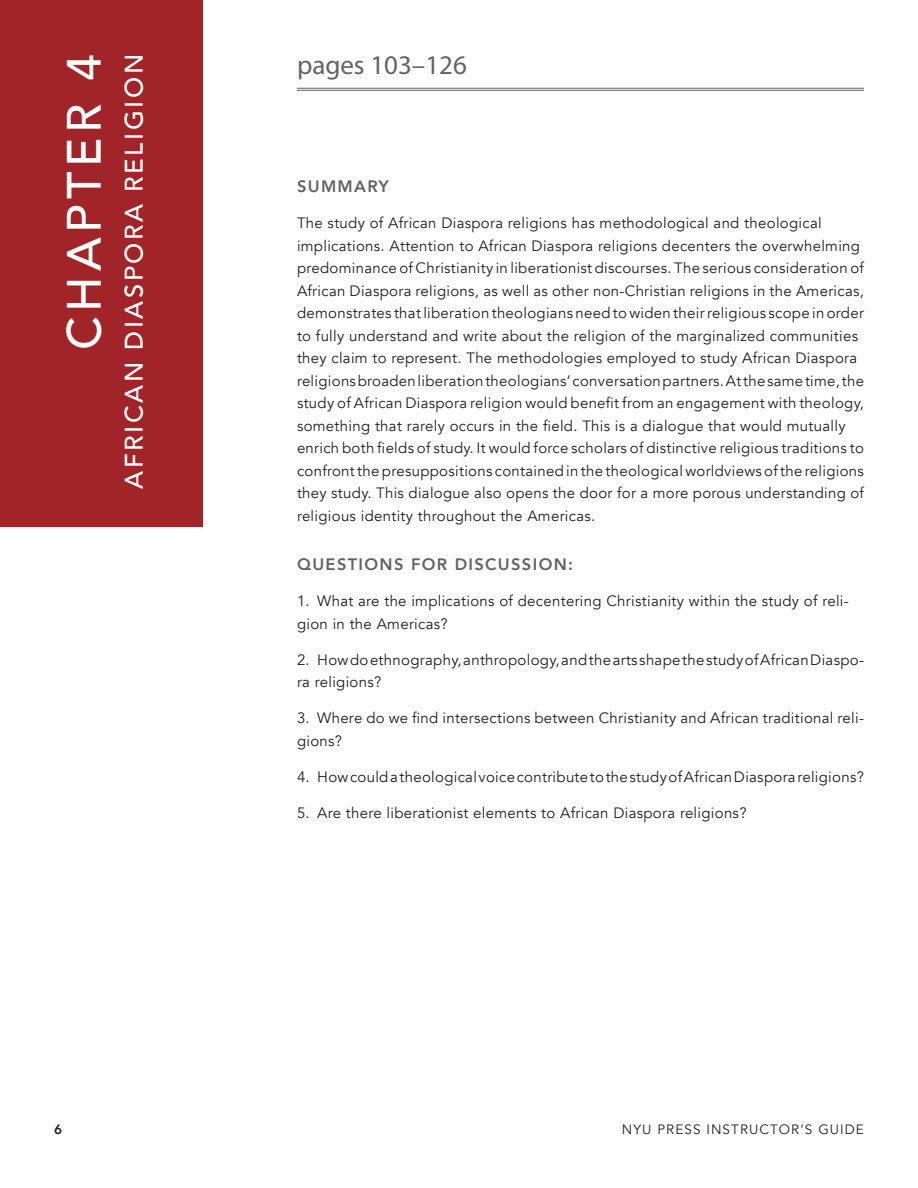
<style>
.page{position:relative;width:918px;height:1188px;background:#fff}
.page>*{position:absolute;margin:0;border:0;box-sizing:border-box;transform-origin:0 0}
.t1{font:500 48px "Avenir";letter-spacing:.1em;color:#fff}
.t2{font:27px "Myriad Pro";color:#636366}
.t3{font:500 25.5px "Avenir";letter-spacing:.1em;color:#fff}
.t4{font:800 16.5px "Avenir";letter-spacing:.08em;color:#636366}
.t5{font:15px/22.5px "Avenir";letter-spacing:.02em;color:#231f20}
.t6{font:13.5px "Avenir";letter-spacing:.08em;color:#231f20}
.t7{font:800 13.5px "Avenir";color:#231f20}
</style>
<div class="page">
<div style="left:0;top:0;width:202px;height:526px;background:#a12428"></div>
<hr style="left:297px;top:88px;width:567px;height:1px;background:#636366">
<hr style="left:297px;top:90px;width:567px;height:1px;background:#636366">
<h1 class="t1" style="left:43px;top:350px;width:298px;rotate:-90deg">CHAPTER 4</h1>
<h3 class="t3" style="left:112px;top:489px;width:436px;rotate:-90deg">AFRICAN DIASPORA RELIGION</h3>
<h2 class="t2" style="left:297px;top:49px;width:172px">pages 103–126</h2>
<p class="t4" style="left:297px;top:173px;width:93px">SUMMARY</p>
<p class="t5" style="left:297px;top:212px;width:569px">The study of African Diaspora religions has methodological and theological implications. Attention to African Diaspora religions decenters the overwhelming predominance of Christianity in liberationist discourses. The serious consideration of African Diaspora religions, as well as other non-Christian religions in the Americas, demonstrates that liberation theologians need to widen their religious scope in order to fully understand and write about the religion of the marginalized communities they claim to represent. The methodologies employed to study African Diaspora religions broaden liberation theologians’ conversation partners. At the same time, the study of African Diaspora religion would benefit from an engagement with theology, something that rarely occurs in the field. This is a dialogue that would mutually enrich both fields of study. It would force scholars of distinctive religious traditions to confront the presuppositions contained in the theological worldviews of the religions they study. This dialogue also opens the door for a more porous understanding of religious identity throughout the Americas.</p>
<p class="t4" style="left:297px;top:551px;width:278px">QUESTIONS FOR DISCUSSION:</p>
<p class="t5" style="left:297px;top:590px;width:553px">1. What are the implications of decentering Christianity within the study of reli&shy;gion in the Americas?</p>
<p class="t5" style="left:297px;top:648px;width:569px">2. How do ethnography, anthropology, and the arts shape the study of African Diaspo&shy;ra religions?</p>
<p class="t5" style="left:297px;top:707px;width:569px">3. Where do we find intersections between Christianity and African traditional reli&shy;gions?</p>
<p class="t5" style="left:297px;top:765px;width:568px">4. How could a theological voice contribute to the study of African Diaspora religions?</p>
<p class="t5" style="left:297px;top:801px;width:451px">5. Are there liberationist elements to African Diaspora religions?</p>
<p class="t7" style="left:54px;top:1119px;width:9px">6</p>
<p class="t6" style="left:622px;top:1121px;width:244px">NYU PRESS INSTRUCTOR’S GUIDE</p>
</div>
